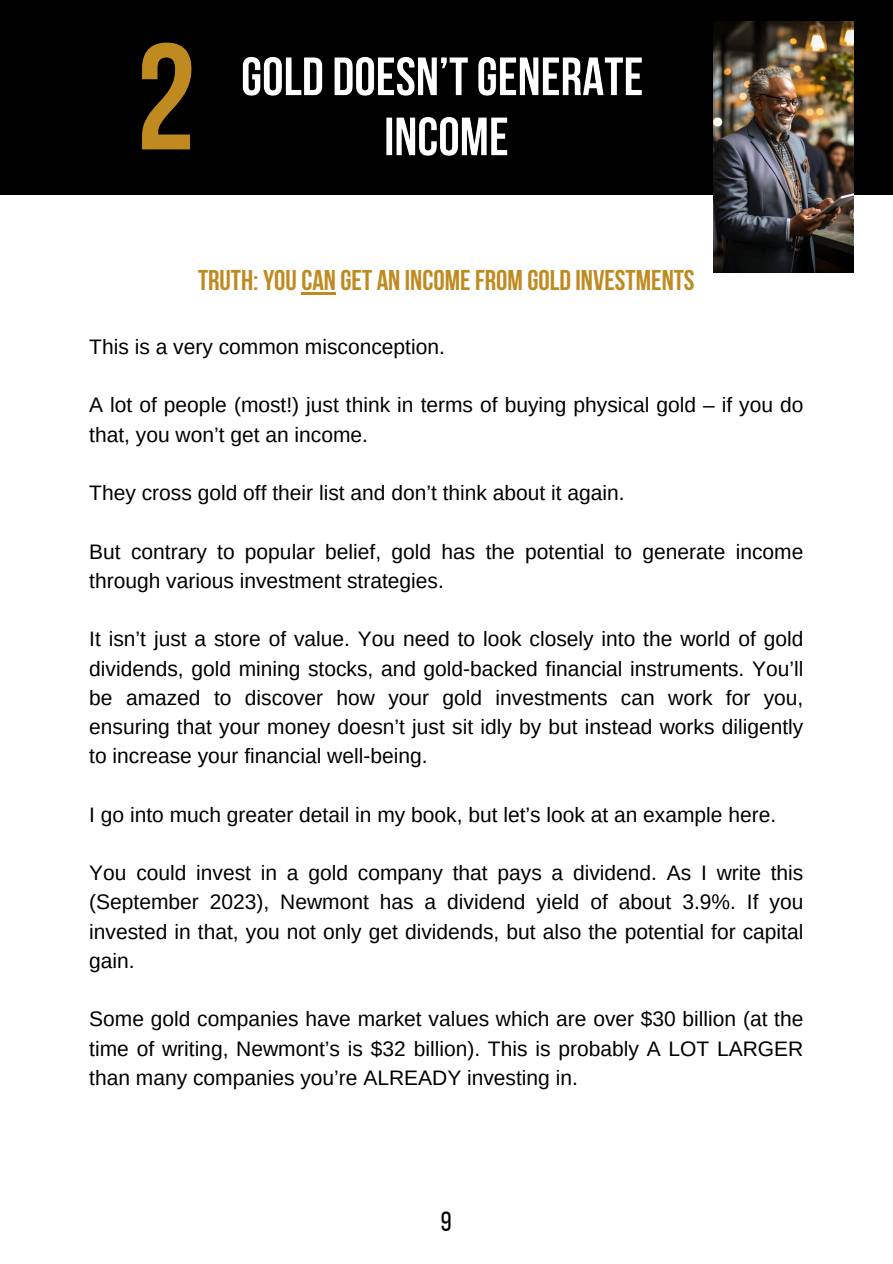
<style>
.page{position:relative;width:893px;height:1264px;background:#fff}
.page>*{position:absolute;margin:0;border:0;box-sizing:border-box;transform-origin:0 0}
.t1{font:700 28.5px "Bebas Neue";color:#bf8a20}
.t2{font:27.75px "Bebas Neue";color:#000}
.t3{font:21px/29.2px "Arimo";color:#000;text-align:justify}
</style>
<div class="page">
<hr style="left:301px;top:292px;width:35px;height:2px;background:#bf8a20">
<div style="left:0;top:0;width:892px;height:195px;background:#000"></div>
<img style="left:243px;top:57px;width:399px;height:99px">
<img style="left:142px;top:42px;width:101px;height:108px">
<img style="left:713px;top:22px;width:140px;height:250px">
<p class="t1" style="left:198px;top:268px;width:498px">TRUTH: YOU CAN GET AN INCOMEFROM GOLD INVESTMENTS</p>
<p class="t3" style="left:89px;top:332px;width:357px">This is a very common misconception.</p>
<p class="t3" style="left:89px;top:390px;width:715px">A lot of people (most!) just think in terms of buying physical gold – if you do that, you won’t get an income.</p>
<p class="t3" style="left:89px;top:478px;width:537px">They cross gold off their list and don’t think about it again.</p>
<p class="t3" style="left:89px;top:536px;width:715px">But contrary to popular belief, gold has the potential to generate income through various investment strategies.</p>
<p class="t3" style="left:89px;top:624px;width:715px">It isn’t just a store of value. You need to look closely into the world of gold dividends, gold mining stocks, and gold-backed financial instruments. You’ll be amazed to discover how your gold investments can work for you, ensuring that your money doesn’t just sit idly by but instead works diligently to increase your financial well-being.</p>
<p class="t3" style="left:89px;top:799px;width:688px">I go into much greater detail in my book, but let’s look at an example here.</p>
<p class="t3" style="left:89px;top:858px;width:715px">You could invest in a gold company that pays a dividend. As I write this (September 2023), Newmont has a dividend yield of about 3.9%. If you invested in that, you not only get dividends, but also the potential for capital gain.</p>
<p class="t3" style="left:89px;top:1004px;width:715px">Some gold companies have market values which are over $30 billion (at the time of writing, Newmont’s is $32 billion). This is probably A LOT LARGER than many companies you’re ALREADY investing in.</p>
<p class="t2" style="left:441px;top:1209px;width:12px">9</p>
</div>
